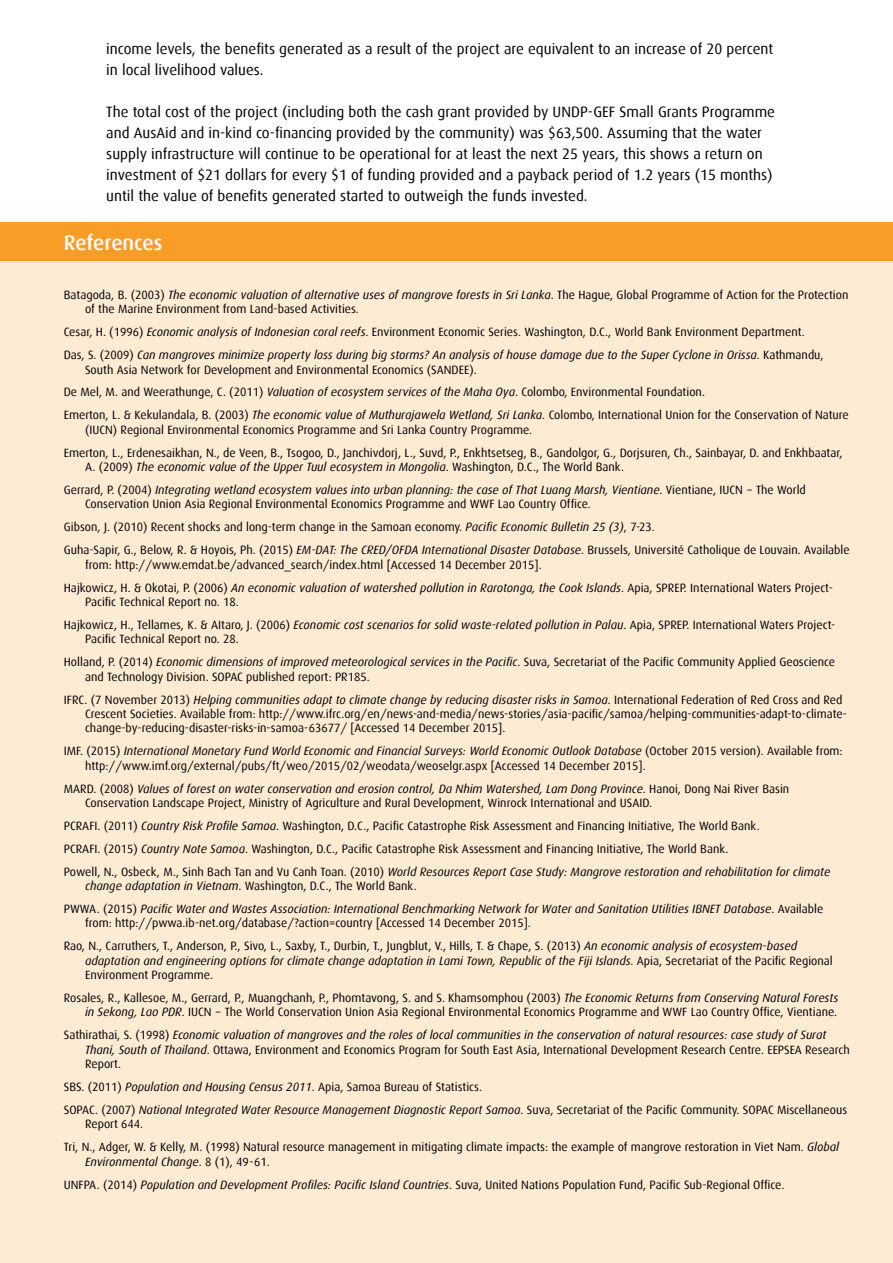
<style>
.page{position:relative;width:893px;height:1263px;background:#fff}
.page>*{position:absolute;margin:0;border:0;box-sizing:border-box;transform-origin:0 0}
.t1{font:500 21px "Dax";letter-spacing:-.005em;color:#fff}
.t2{font:15px/21px "Dax";color:#000}
.t3{font:12px/23px "Dax";color:#000}
.t4{font:italic 12px/23px "Dax";color:#000}
.s1{font-style:italic}
.s2{font-style:normal}
</style>
<div class="page">
<div style="left:0;top:261px;width:893px;height:1002px;background:#feebd4"></div>
<div style="left:0;top:222px;width:893px;height:39px;background:#f99d27"></div>
<p class="t2" style="left:106px;top:39px;width:668px">income levels, the benefits generated as a result of the project are equivalent to an increase of 20 percent in local livelihood values.</p>
<p class="t2" style="left:106px;top:102px;width:670px">The total cost of the project (including both the cash grant provided by UNDP-GEF Small Grants Programme and AusAid and in-kind co-financing provided by the community) was $63,500. Assuming that the water supply infrastructure will continue to be operational for at least the next 25 years, this shows a return on investment of $21 dollars for every $1 of funding provided and a payback period of 1.2 years (15 months) until the value of benefits generated started to outweigh the funds invested.</p>
<h1 class="t1" style="left:64px;top:231px;width:100px">References</h1>
<p class="t3" style="left:85px;top:288px;width:765px;line-height:14.4px;text-indent:-21px">Batagoda, B. (2003) <span class="s1">The economic valuation of alternative uses of mangrove forests in Sri Lanka</span>. The Hague, Global Programme of Action for the Protection of the Marine Environment from Land-based Activities.</p>
<p class="t4" style="left:64px;top:321px;width:761px"><span class="s2">Cesar, H. (1996)</span> Economic analysis of Indonesian coral reefs<span class="s2">. Environment Economic Series. Washington, D.C., World Bank Environment Department.<br>Das, S. (2009)</span> Can mangroves minimize property loss during big storms? An analysis of house damage due to the Super Cyclone in Orissa<span class="s2">. Kathmandu,</span></p>
<p class="t3" style="left:64px;top:358px;width:787px;text-indent:21px">South Asia Network for Development and Environmental Economics (SANDEE).<br>De Mel, M. and Weerathunge, C. (2011) <span class="s1">Valuation of ecosystem services of the Maha Oya</span>. Colombo, Environmental Foundation.<br>Emerton, L. &amp; Kekulandala, B. (2003) <span class="s1">The economic value of Muthurajawela Wetland, Sri Lanka.</span> Colombo, International Union for the Conservation of Nature</p>
<p class="t3" style="left:64px;top:418px;width:780px;text-indent:21px">(IUCN) Regional Environmental Economics Programme and Sri Lanka Country Programme.<br>Emerton, L., Erdenesaikhan, N., de Veen, B., Tsogoo, D., Janchivdorj, L., Suvd, P., Enkhtsetseg, B., Gandolgor, G., Dorjsuren, Ch., Sainbayar, D. and Enkhbaatar,</p>
<p class="t4" style="left:64px;top:456px;width:744px;text-indent:21px"><span class="s2">A. (2009)</span> The economic value of the Upper Tuul ecosystem in Mongolia<span class="s2">. Washington, D.C., The World Bank.<br>Gerrard, P. (2004)</span> Integrating wetland ecosystem values into urban planning: the case of That Luang Marsh, Vientiane<span class="s2">. Vientiane, IUCN − The World</span></p>
<p class="t3" style="left:64px;top:493px;width:787px;text-indent:21px">Conservation Union Asia Regional Environmental Economics Programme and WWF Lao Country Office.<br>Gibson, J. (2010) Recent shocks and long-term change in the Samoan economy. <span class="s1">Pacific Economic Bulletin 25 (3)</span>, 7-23.<br>Guha-Sapir, G., Below, R. &amp; Hoyois, Ph. (2015) <span class="s1">EM-DAT: The CRED/OFDA International Disaster Database</span>. Brussels, Université Catholique de Louvain. Available</p>
<p class="t3" style="left:64px;top:553px;width:771px;text-indent:21px">from: http://www.emdat.be/advanced_search/index.html [Accessed 14 December 2015].<br>Hajkowicz, H. &amp; Okotai, P. (2006) <span class="s1">An economic valuation of watershed pollution in Rarotonga, the Cook Islands</span>. Apia, SPREP. International Waters Project-</p>
<p class="t3" style="left:64px;top:590px;width:773px;text-indent:21px">Pacific Technical Report no. 18.<br>Hajkowicz, H., Tellames, K. &amp; AItaro, J. (2006) <span class="s1">Economic cost scenarios for solid waste-related pollution in Palau</span>. Apia, SPREP. International Waters Project-</p>
<p class="t3" style="left:64px;top:628px;width:773px;text-indent:21px">Pacific Technical Report no. 28.<br>Holland, P. (2014) <span class="s1">Economic dimensions of improved meteorological services in the Pacific</span>. Suva, Secretariat of the Pacific Community Applied Geoscience</p>
<p class="t3" style="left:64px;top:665px;width:780px;text-indent:21px">and Technology Division. SOPAC published report: PR185.<br>IFRC. (7 November 2013) <span class="s1">Helping communities adapt to climate change by reducing disaster risks in Samoa</span>. International Federation of Red Cross and Red</p>
<p class="t3" style="left:85px;top:707px;width:763px;line-height:14.4px">Crescent Societies. Available from: http://www.ifrc.org/en/news-and-media/news-stories/asia-pacific/samoa/helping-communities-adapt-to-climate&shy;change-by-reducing-disaster-risks-in-samoa-63677/ [Accessed 14 December 2015].</p>
<p class="t3" style="left:85px;top:744px;width:759px;line-height:14.4px;text-indent:-21px">IMF. (2015) <span class="s1">International Monetary Fund World Economic and Financial Surveys: World Economic Outlook Database</span> (October 2015 version). Available from: http://www.imf.org/external/pubs/ft/weo/2015/02/weodata/weoselgr.aspx [Accessed 14 December 2015].</p>
<p class="t3" style="left:85px;top:781px;width:706px;line-height:14.4px;text-indent:-21px">MARD. (2008) <span class="s1">Values of forest on water conservation and erosion control, Da Nhim Watershed, Lam Dong Province</span>. Hanoi, Dong Nai River Basin<br>Conservation Landscape Project, Ministry of Agriculture and Rural Development, Winrock International and USAID.</p>
<p class="t3" style="left:64px;top:814px;width:768px">PCRAFI. (2011) <span class="s1">Country Risk Profile Samoa</span>. Washington, D.C., Pacific Catastrophe Risk Assessment and Financing Initiative, The World Bank.<br>PCRAFI. (2015) <span class="s1">Country Note Samoa</span>. Washington, D.C., Pacific Catastrophe Risk Assessment and Financing Initiative, The World Bank.<br>Powell, N., Osbeck, M., Sinh Bach Tan and Vu Canh Toan. (2010) <span class="s1">World Resources Report Case Study: Mangrove restoration and rehabilitation for climate</span></p>
<p class="t4" style="left:64px;top:874px;width:761px;text-indent:21px">change adaptation in Vietnam<span class="s2">. Washington, D.C., The World Bank.<br>PWWA. (2015)</span> Pacific Water and Wastes Association: International Benchmarking Network for Water and Sanitation Utilities IBNET Database<span class="s2">. Available</span></p>
<p class="t3" style="left:64px;top:912px;width:735px;text-indent:21px">from: http://pwwa.ib-net.org/database/?action=country [Accessed 14 December 2015].<br>Rao, N., Carruthers, T., Anderson, P., Sivo, L., Saxby, T., Durbin, T., Jungblut, V., Hills, T. &amp; Chape, S. (2013) <span class="s1">An economic analysis of ecosystem-based</span></p>
<p class="t4" style="left:85px;top:953px;width:749px;line-height:14.4px">adaptation and engineering options for climate change adaptation in Lami Town, Republic of the Fiji Islands<span class="s2">. Apia, Secretariat of the Pacific Regional<br>Environment Programme.</span></p>
<p class="t3" style="left:64px;top:991px;width:776px;line-height:14.4px;text-align:right">Rosales, R., Kallesoe, M., Gerrard, P., Muangchanh, P., Phomtavong, S. and S. Khamsomphou (2003) <span class="s1">The Economic Returns from Conserving Natural Forests in Sekong, Lao PDR</span>. IUCN − The World Conservation Union Asia Regional Environmental Economics Programme and WWF Lao Country Office, Vientiane.</p>
<p class="t3" style="left:85px;top:1028px;width:766px;line-height:14.4px;text-indent:-21px">Sathirathai, S. (1998) <span class="s1">Economic valuation of mangroves and the roles of local communities in the conservation of natural resources: case study of Surat<br>Thani, South of Thailand</span>. Ottawa, Environment and Economics Program for South East Asia, International Development Research Centre. EEPSEA Research<br>Report.</p>
<p class="t3" style="left:64px;top:1075px;width:785px">SBS. (2011) <span class="s1">Population and Housing Census 2011</span>. Apia, Samoa Bureau of Statistics.<br>SOPAC. (2007) <span class="s1">National Integrated Water Resource Management Diagnostic Report Samoa</span>. Suva, Secretariat of the Pacific Community. SOPAC Miscellaneous</p>
<p class="t3" style="left:64px;top:1113px;width:777px;text-indent:21px">Report 644.<br>Tri, N., Adger, W. &amp; Kelly, M. (1998) Natural resource management in mitigating climate impacts: the example of mangrove restoration in Viet Nam. <span class="s1">Global</span></p>
<p class="t3" style="left:64px;top:1150px;width:722px;text-indent:21px"><span class="s1">Environmental Change</span>. 8 (1), 49-61.<br>UNFPA. (2014) <span class="s1">Population and Development Profiles: Pacific Island Countries</span>. Suva, United Nations Population Fund, Pacific Sub-Regional Office.</p>
</div>
